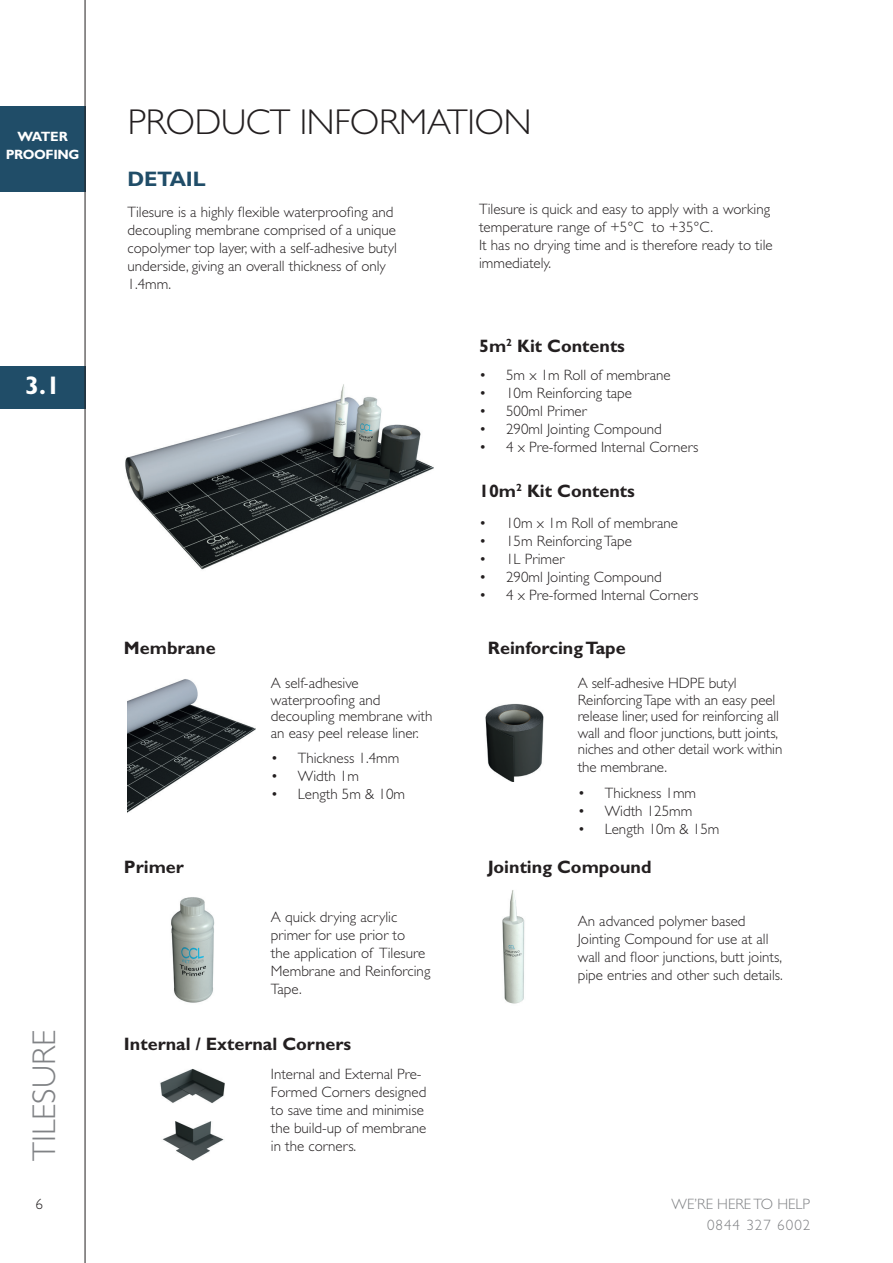
<style>
.page{position:relative;width:893px;height:1263px;background:#fff}
.page>*{position:absolute;margin:0;border:0;box-sizing:border-box;transform-origin:0 0}
.t1{font:300 36px "Gill Sans Std";letter-spacing:-.01em;color:#231f20}
.t2{font:300 33px "Gill Sans Std";color:#808285}
.t3{font:700 25.5px "Gill Sans Std";color:#fff}
.t4{font:700 21px "Gill Sans Std";letter-spacing:-.01em;color:#204d68}
.t5{font:700 18px "Gill Sans Std";color:#231f20}
.t6{font:300 15px/18px "Gill Sans Std";color:#231f20}
.t7{font:300 15px/21.8px "Gill Sans Std";color:#808285;text-align:right}
.t8{font:700 13.5px/18.1px "Gill Sans Std";letter-spacing:-.03em;color:#fff;text-align:center}
</style>
<div class="page">
<div style="left:0;top:106px;width:85px;height:85px;background:#204d68"></div>
<div style="left:0;top:366px;width:85px;height:43px;background:#204d68"></div>
<hr style="left:85px;top:0;width:1px;height:1263px;background:#231f20">
<img style="left:125px;top:384px;width:309px;height:186px">
<img style="left:485px;top:704px;width:59px;height:78px">
<img style="left:171px;top:897px;width:44px;height:106px">
<img style="left:502px;top:890px;width:23px;height:114px">
<img style="left:128px;top:679px;width:128px;height:133px">
<img style="left:160px;top:1069px;width:65px;height:34px">
<img style="left:162px;top:1121px;width:62px;height:39px">
<p class="t8" style="left:6px;top:127px;width:75px">WATER<br>PROOFING</p>
<h3 class="t3" style="left:25px;top:370px;width:37px">3.1</h3>
<h2 class="t2" style="left:25px;top:1161px;width:133px;rotate:-90deg">TILESURE</h2>
<p class="t6" style="left:35px;top:1195px;width:9px">6</p>
<h1 class="t1" style="left:128px;top:101px;width:405px">PRODUCT INFORMATION</h1>
<h3 class="t4" style="left:128px;top:167px;width:80px">DETAIL</h3>
<p class="t6" style="left:128px;top:203px;width:271px">Tilesure is a highly flexible waterproofing and decoupling membrane comprised of a unique copolymer top layer, with a self-adhesive butyl underside, giving an overall thickness of only 1.4mm.</p>
<p class="t6" style="left:479px;top:200px;width:295px">Tilesure is quick and easy to apply with a working temperature range of +5°C to +35°C.<br>It has no drying time and is therefore ready to tile immediately.</p>
<p class="t5" style="left:479px;top:335px;width:147px">5m<sup>2</sup> Kit Contents</p>
<p class="t6" style="left:479px;top:367px;width:193px">• 5m x 1m Roll of membrane</p>
<p class="t6" style="left:479px;top:385px;width:155px">• 10m Reinforcing tape</p>
<p class="t6" style="left:479px;top:403px;width:109px">• 500ml Primer</p>
<p class="t6" style="left:479px;top:421px;width:184px">• 290ml Jointing Compound</p>
<p class="t6" style="left:479px;top:439px;width:221px">• 4 x Pre-formed Internal Corners</p>
<p class="t5" style="left:479px;top:480px;width:157px">10m<sup>2</sup> Kit Contents</p>
<p class="t5" style="left:124px;top:637px;width:93px">Membrane</p>
<p class="t5" style="left:124px;top:856px;width:61px">Primer</p>
<p class="t6" style="left:271px;top:675px;width:163px;line-height:16.5px">A self-adhesive waterproofing and decoupling membrane with an easy peel release liner.</p>
<p class="t6" style="left:271px;top:749px;width:130px">• Thickness 1.4mm</p>
<p class="t6" style="left:271px;top:767px;width:90px">• Width 1m</p>
<p class="t6" style="left:271px;top:785px;width:136px">• Length 5m &amp; 10m</p>
<p class="t6" style="left:271px;top:908px;width:161px">A quick drying acrylic primer for use prior to<br>the application of Tilesure<br>Membrane and Reinforcing<br>Tape.</p>
<p class="t5" style="left:124px;top:1033px;width:229px">Internal / External Corners</p>
<p class="t6" style="left:271px;top:1065px;width:157px">Internal and External Pre-<br>Formed Corners designed to save time and minimise the build-up of membrane in the corners.</p>
<p class="t6" style="left:479px;top:514px;width:201px">• 10m x 1m Roll of membrane</p>
<p class="t6" style="left:479px;top:532px;width:155px">• 15m Reinforcing Tape</p>
<p class="t6" style="left:479px;top:550px;width:87px">• 1L Primer</p>
<p class="t6" style="left:479px;top:568px;width:184px">• 290ml Jointing Compound</p>
<p class="t6" style="left:479px;top:586px;width:221px">• 4 x Pre-formed Internal Corners</p>
<p class="t5" style="left:488px;top:637px;width:139px">Reinforcing Tape</p>
<p class="t6" style="left:578px;top:675px;width:206px;line-height:16.5px">A self-adhesive HDPE butyl Reinforcing Tape with an easy peel release liner, used for reinforcing all wall and floor junctions, butt joints, niches and other detail work within</p>
<p class="t6" style="left:578px;top:758px;width:91px">the membrane.</p>
<p class="t6" style="left:578px;top:784px;width:120px">• Thickness 1mm</p>
<p class="t6" style="left:578px;top:802px;width:116px">• Width 125mm</p>
<p class="t6" style="left:578px;top:820px;width:143px">• Length 10m &amp; 15m</p>
<p class="t5" style="left:488px;top:856px;width:165px">Jointing Compound</p>
<p class="t6" style="left:578px;top:912px;width:207px">An advanced polymer based Jointing Compound for use at all wall and floor junctions, butt joints, pipe entries and other such details.</p>
<p class="t7" style="left:672px;top:1193px;width:140px">WE’RE HERE TO HELP<br>0844 327 6002</p>
</div>
